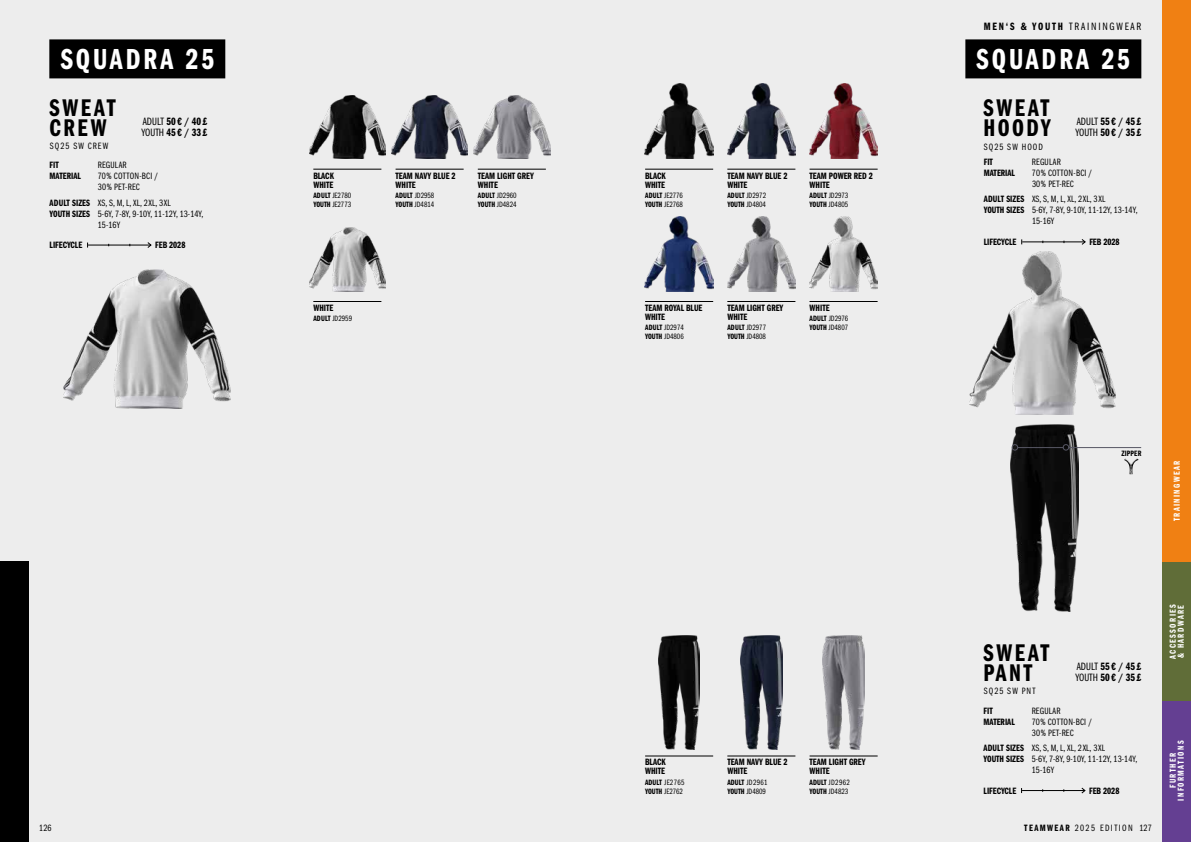
<style>
.page{position:relative;width:1191px;height:842px;background:#ededed}
.page>*{position:absolute;margin:0;border:0;box-sizing:border-box;transform-origin:0 0}
.t1{font:30px "ITC Franklin Gothic Std Dm Cp";letter-spacing:.1em;color:#fff}
.t2{font:25px/20.1px "ITC Franklin Gothic Std Dm Cp";letter-spacing:.1em;color:#000}
.t3{font:11px/11px "ITC Franklin Gothic Std Dm Cp";color:#000}
.t4{font:11px "ITC Franklin Gothic Std Bk Cp";letter-spacing:.165em;color:#000}
.t5{font:9.5px/11px "ITC Franklin Gothic Std Bk Cp";letter-spacing:.02em;color:#000}
.t6{font:9.5px/9px "ITC Franklin Gothic Std Dm Cp";color:#000}
.t7{font:9.5px "ITC Franklin Gothic Std Bk Cp";letter-spacing:.15em;color:#000}
.t8{font:9.5px "ITC Franklin Gothic Std Bk Cp";letter-spacing:.115em;color:#000}
.t9{font:9.5px "ITC Franklin Gothic Std Bk Cp";letter-spacing:.11em;color:#000}
.t10{font:9px/8px "ITC Franklin Gothic Std Dm Cp";letter-spacing:.15em;color:#fff}
.t11{font:8px/9px "ITC Franklin Gothic Std Bk Cp";color:#000}
.t12{font:8px/9px "ITC Franklin Gothic Std Bk Cp";letter-spacing:.02em;color:#000}
.t13{font:8px "ITC Franklin Gothic Std Dm Cp";letter-spacing:.02em;color:#000}
.s1{font-family:"ITC Franklin Gothic Std Bk Cp"}
.s2{font-family:"ITC Franklin Gothic Std Dm Cp"}
</style>
<div class="page">
<img style="left:645px;top:84px;width:68px;height:75px">
<img style="left:645px;top:216px;width:68px;height:75px">
<img style="left:727px;top:84px;width:68px;height:75px">
<img style="left:727px;top:216px;width:68px;height:75px">
<img style="left:809px;top:84px;width:68px;height:75px">
<img style="left:809px;top:216px;width:68px;height:75px">
<img style="left:969px;top:252px;width:147px;height:162px">
<img style="left:309px;top:95px;width:76px;height:64px">
<img style="left:309px;top:228px;width:76px;height:63px">
<img style="left:391px;top:95px;width:77px;height:64px">
<img style="left:473px;top:95px;width:77px;height:64px">
<img style="left:63px;top:269px;width:168px;height:139px">
<img style="left:823px;top:635px;width:41px;height:115px">
<img style="left:740px;top:635px;width:42px;height:115px">
<img style="left:658px;top:635px;width:42px;height:115px">
<img style="left:1010px;top:425px;width:68px;height:186px">
<hr style="left:645px;top:169px;width:68px;height:1px;background:#000">
<hr style="left:809px;top:169px;width:68px;height:1px;background:#000">
<hr style="left:645px;top:301px;width:68px;height:1px;background:#000">
<hr style="left:809px;top:301px;width:68px;height:1px;background:#000">
<hr style="left:727px;top:301px;width:68px;height:1px;background:#000">
<hr style="left:727px;top:169px;width:68px;height:1px;background:#000">
<hr style="left:313px;top:169px;width:68px;height:1px;background:#000">
<hr style="left:395px;top:169px;width:68px;height:1px;background:#000">
<hr style="left:313px;top:301px;width:68px;height:1px;background:#000">
<hr style="left:478px;top:169px;width:68px;height:1px;background:#000">
<hr style="left:727px;top:756px;width:68px;height:1px;background:#000">
<hr style="left:645px;top:756px;width:68px;height:1px;background:#000">
<svg style="left:1080px;top:787px;width:6px;height:7px"></svg>
<hr style="left:1022px;top:790px;width:63px;height:1px;background:#000">
<svg style="left:146px;top:242px;width:6px;height:6px"></svg>
<hr style="left:88px;top:245px;width:63px;height:1px;background:#000">
<svg style="left:1080px;top:239px;width:6px;height:6px"></svg>
<hr style="left:1022px;top:241px;width:63px;height:1px;background:#000">
<div style="left:49px;top:39px;width:176px;height:39px;background:#000"></div>
<div style="left:965px;top:39px;width:176px;height:39px;background:#000"></div>
<hr style="left:809px;top:756px;width:68px;height:1px;background:#000">
<svg style="left:1124px;top:458px;width:14px;height:16px"></svg>
<div style="left:1011px;top:444px;width:7px;height:6px;border:1px solid #575764;border-radius:50%"></div>
<hr style="left:1017px;top:447px;width:46px;height:1px;background:#575764">
<div style="left:1062px;top:444px;width:7px;height:6px;border:1px solid #575764;border-radius:50%"></div>
<hr style="left:1068px;top:447px;width:73px;height:1px;background:#575764">
<div style="left:1162px;top:561px;width:29px;height:141px;background:#606d38"></div>
<div style="left:0;top:561px;width:28px;height:281px;background:#000"></div>
<div style="left:1162px;top:0;width:29px;height:561px;background:#f08013"></div>
<div style="left:1162px;top:702px;width:29px;height:140px;background:#643f92"></div>
<h1 class="t1" style="left:61px;top:42px;width:155px">SQUADRA 25</h1>
<h2 class="t2" style="left:50px;top:98px;width:68px">SWEAT<br>CREW</h2>
<p class="t8" style="left:50px;top:140px;width:60px">SQ25 SW CREW</p>
<p class="t3" style="left:141px;top:116px;width:67px"><span class="s1">ADULT</span> 50 € / 40 £<br><span class="s1">YOUTH</span> 45 € / 33 £</p>
<p class="t6" style="left:50px;top:161px;width:11px">FIT</p>
<p class="t5" style="left:98px;top:160px;width:30px">REGULAR</p>
<p class="t6" style="left:50px;top:172px;width:33px">MATERIAL</p>
<p class="t5" style="left:98px;top:171px;width:62px">70% COTTON-BCI /<br>30% PET-REC</p>
<p class="t5" style="left:50px;top:197px;width:123px"><span class="s2">ADULT SIZES</span> XS, S, M, L, XL, 2XL, 3XL</p>
<p class="t5" style="left:50px;top:208px;width:155px"><span class="s2">YOUTH SIZES</span> 5-6Y, 7-8Y, 9-10Y, 11-12Y, 13-14Y,</p>
<p class="t5" style="left:98px;top:219px;width:24px">15-16Y</p>
<p class="t6" style="left:50px;top:241px;width:34px">LIFECYCLE</p>
<p class="t6" style="left:155px;top:241px;width:32px">FEB 2028</p>
<p class="t6" style="left:313px;top:171px;width:22px">BLACK<br>WHITE</p>
<p class="t11" style="left:313px;top:191px;width:39px"><span class="s2">ADULT</span> JE2780<br><span class="s2">YOUTH</span> JE2773</p>
<p class="t6" style="left:313px;top:303px;width:22px">WHITE</p>
<p class="t11" style="left:313px;top:314px;width:40px"><span class="s2">ADULT</span> JD2959</p>
<p class="t6" style="left:395px;top:171px;width:62px">TEAM NAVY BLUE 2<br>WHITE</p>
<p class="t11" style="left:395px;top:191px;width:40px"><span class="s2">ADULT</span> JD2958<br><span class="s2">YOUTH</span> JD4814</p>
<p class="t6" style="left:478px;top:171px;width:58px">TEAM LIGHT GREY<br>WHITE</p>
<p class="t11" style="left:478px;top:191px;width:40px"><span class="s2">ADULT</span> JD2960<br><span class="s2">YOUTH</span> JD4824</p>
<p class="t6" style="left:645px;top:171px;width:22px">BLACK<br>WHITE</p>
<p class="t11" style="left:645px;top:191px;width:39px"><span class="s2">ADULT</span> JE2776<br><span class="s2">YOUTH</span> JE2768</p>
<p class="t6" style="left:727px;top:171px;width:62px">TEAM NAVY BLUE 2<br>WHITE</p>
<p class="t11" style="left:727px;top:191px;width:40px"><span class="s2">ADULT</span> JD2972<br><span class="s2">YOUTH</span> JD4804</p>
<p class="t6" style="left:809px;top:171px;width:65px">TEAM POWER RED 2<br>WHITE</p>
<p class="t11" style="left:809px;top:191px;width:40px"><span class="s2">ADULT</span> JD2973<br><span class="s2">YOUTH</span> JD4805</p>
<p class="t6" style="left:645px;top:303px;width:59px">TEAM ROYAL BLUE<br>WHITE</p>
<p class="t11" style="left:645px;top:323px;width:40px"><span class="s2">ADULT</span> JD2974<br><span class="s2">YOUTH</span> JD4806</p>
<p class="t6" style="left:727px;top:303px;width:58px">TEAM LIGHT GREY<br>WHITE</p>
<p class="t11" style="left:727px;top:323px;width:40px"><span class="s2">ADULT</span> JD2977<br><span class="s2">YOUTH</span> JD4808</p>
<p class="t6" style="left:809px;top:303px;width:22px">WHITE</p>
<p class="t11" style="left:809px;top:314px;width:40px"><span class="s2">ADULT</span> JD2976<br><span class="s2">YOUTH</span> JD4807</p>
<p class="t4" style="left:983px;top:21px;width:159px"><span class="s2">MEN‘S &amp; YOUTH</span> TRAININGWEAR</p>
<h1 class="t1" style="left:976px;top:42px;width:155px">SQUADRA 25</h1>
<h2 class="t2" style="left:983px;top:98px;width:69px">SWEAT<br>HOODY</h2>
<p class="t9" style="left:983px;top:141px;width:61px">SQ25 SW HOOD</p>
<p class="t3" style="left:1075px;top:116px;width:67px"><span class="s1">ADULT</span> 55 € / 45 £<br><span class="s1">YOUTH</span> 50 € / 35 £</p>
<p class="t6" style="left:983px;top:158px;width:11px">FIT</p>
<p class="t5" style="left:1032px;top:157px;width:30px">REGULAR</p>
<p class="t6" style="left:983px;top:169px;width:33px">MATERIAL</p>
<p class="t5" style="left:1032px;top:168px;width:62px">70% COTTON-BCI /<br>30% PET-REC</p>
<p class="t5" style="left:983px;top:194px;width:123px"><span class="s2">ADULT SIZES</span> XS, S, M, L, XL, 2XL, 3XL</p>
<p class="t5" style="left:983px;top:205px;width:155px"><span class="s2">YOUTH SIZES</span> 5-6Y, 7-8Y, 9-10Y, 11-12Y, 13-14Y,</p>
<p class="t5" style="left:1032px;top:216px;width:24px">15-16Y</p>
<p class="t6" style="left:983px;top:238px;width:34px">LIFECYCLE</p>
<p class="t6" style="left:1089px;top:238px;width:32px">FEB 2028</p>
<p class="t13" style="left:1121px;top:449px;width:21px">ZIPPER</p>
<p class="t10" style="left:1173px;top:521px;width:62px;rotate:-90deg">TRAININGWEAR</p>
<p class="t6" style="left:645px;top:758px;width:22px">BLACK<br>WHITE</p>
<p class="t12" style="left:645px;top:778px;width:41px"><span class="s2">ADULT</span> JE2765<br><span class="s2">YOUTH</span> JE2762</p>
<p class="t6" style="left:727px;top:758px;width:62px">TEAM NAVY BLUE 2<br>WHITE</p>
<p class="t12" style="left:727px;top:778px;width:42px"><span class="s2">ADULT</span> JD2961<br><span class="s2">YOUTH</span> JD4809</p>
<p class="t6" style="left:809px;top:758px;width:58px">TEAM LIGHT GREY<br>WHITE</p>
<p class="t12" style="left:809px;top:778px;width:42px"><span class="s2">ADULT</span> JD2962<br><span class="s2">YOUTH</span> JD4823</p>
<h2 class="t2" style="left:983px;top:643px;width:68px">SWEAT<br>PANT</h2>
<p class="t6" style="left:983px;top:706px;width:11px">FIT</p>
<p class="t5" style="left:1031px;top:705px;width:30px">REGULAR</p>
<p class="t6" style="left:983px;top:717px;width:33px">MATERIAL</p>
<p class="t5" style="left:1031px;top:716px;width:62px">70% COTTON-BCI /<br>30% PET-REC</p>
<p class="t5" style="left:983px;top:743px;width:123px"><span class="s2">ADULT SIZES</span> XS, S, M, L, XL, 2XL, 3XL</p>
<p class="t5" style="left:983px;top:754px;width:155px"><span class="s2">YOUTH SIZES</span> 5-6Y, 7-8Y, 9-10Y, 11-12Y, 13-14Y,</p>
<p class="t5" style="left:1031px;top:765px;width:24px">15-16Y</p>
<p class="t3" style="left:1075px;top:661px;width:67px"><span class="s1">ADULT</span> 55 € / 45 £<br><span class="s1">YOUTH</span> 50 € / 35 £</p>
<p class="t8" style="left:983px;top:686px;width:53px">SQ25 SW PNT</p>
<p class="t6" style="left:983px;top:786px;width:34px">LIFECYCLE</p>
<p class="t6" style="left:1089px;top:786px;width:32px">FEB 2028</p>
<p class="t5" style="left:39px;top:822px;width:14px">126</p>
<p class="t7" style="left:1024px;top:823px;width:129px"><span class="s2">TEAMWEAR</span> 2025 EDITION 127</p>
<p class="t10" style="left:1169px;top:659px;width:56px;rotate:-90deg">ACCESSORIES &amp; HARDWARE</p>
<p class="t10" style="left:1169px;top:801px;width:62px;text-align:center;rotate:-90deg">FURTHER<br>INFORMATIONS</p>
</div>
